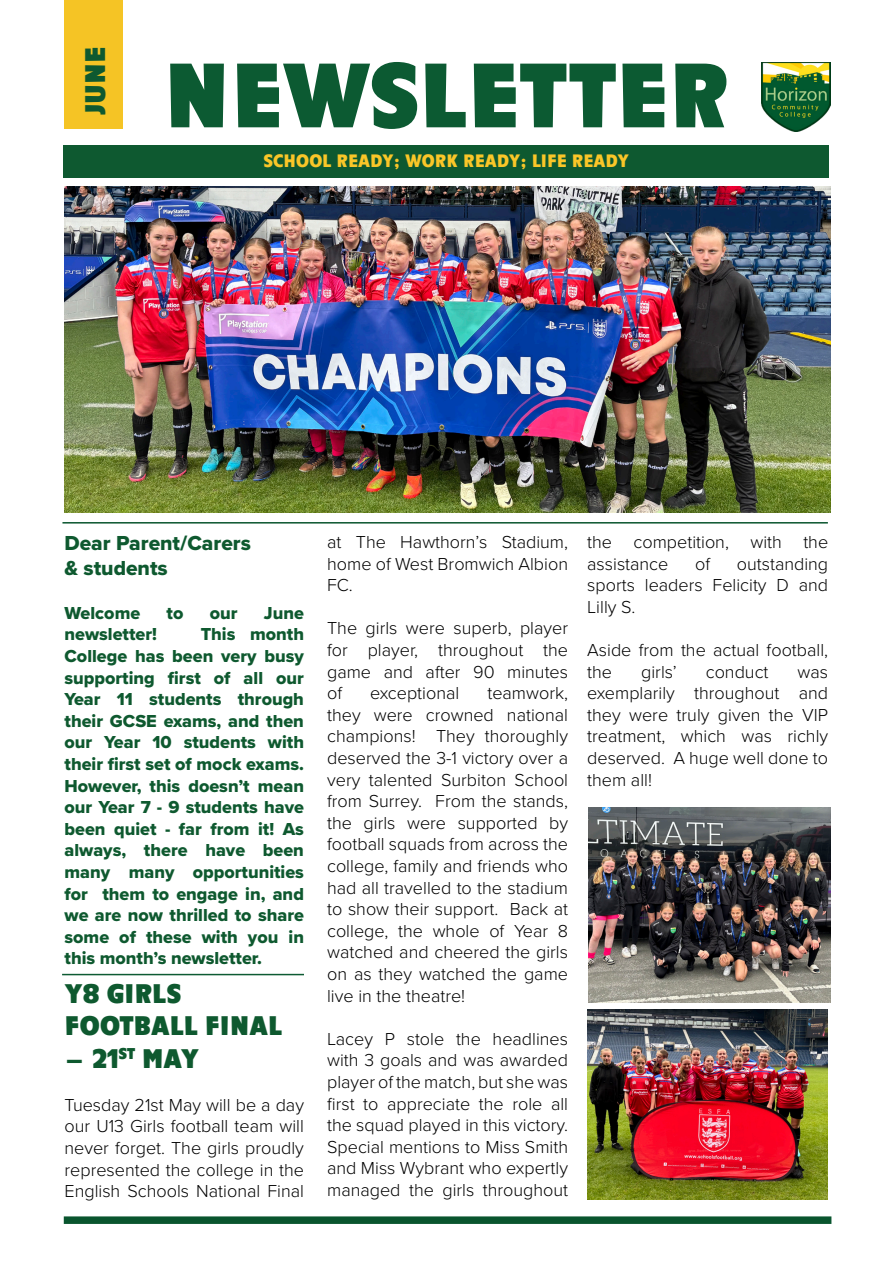
<style>
.page{position:relative;width:893px;height:1263px;background:#fff}
.page>*{position:absolute;margin:0;border:0;box-sizing:border-box;transform-origin:0 0}
.t1{font:800 91.5px "Chalfont";color:#0c5a32}
.t2{font:800 28.5px "Chalfont";color:#0e5930}
.t3{font:800 27px/32.4px "Chalfont";color:#0e592f}
.t4{font:21px "Proxima Nova Extrabld";color:#0e592f}
.t5{font:300 18px/21.6px "Proxima Nova";color:#000;text-align:justify}
.t6{font:18px/21.6px "Proxima Nova Extrabld";color:#0e592f;text-align:justify}
.t7{font:700 18px "Chalfont";color:#fac628}
</style>
<div class="page">
<div style="left:64px;top:145px;width:765px;height:33px;background:#0e5930"></div>
<img style="left:65px;top:186px;width:765px;height:327px">
<div style="left:65px;top:0;width:58px;height:128px;background:#f5c425"></div>
<div style="left:64px;top:1216px;width:767px;height:8px;background:#09552e"></div>
<hr style="left:62px;top:522px;width:766px;height:1px;background:#09552e">
<img style="left:762px;top:62px;width:68px;height:69px">
<hr style="left:62px;top:974px;width:242px;height:1px;background:#0d5b33">
<img style="left:587px;top:1010px;width:241px;height:189px">
<img style="left:588px;top:808px;width:242px;height:194px">
<p class="t2" style="left:80px;top:115px;width:70px;rotate:-90deg">JUNE</p>
<p class="t1" style="left:164px;top:46px;width:567px">NEWSLETTER</p>
<p class="t7" style="left:263px;top:151px;width:367px">SCHOOL READY; WORK READY; LIFE READY</p>
<p class="t4" style="left:65px;top:528px;width:188px">Dear Parent/Carers</p>
<p class="t4" style="left:65px;top:553px;width:105px">&amp; students</p>
<p class="t6" style="left:65px;top:602px;width:77px">Welcome</p>
<p class="t6" style="left:167px;top:602px;width:18px">to</p>
<p class="t6" style="left:210px;top:602px;width:29px">our</p>
<p class="t6" style="left:264px;top:602px;width:42px">June</p>
<p class="t6" style="left:65px;top:623px;width:94px">newsletter!</p>
<p class="t6" style="left:65px;top:623px;width:241px;text-indent:136px">This month College has been very busy supporting first of all our Year 11 students through their GCSE exams, and then our Year 10 students with their first set of mock exams.<br>However, this doesn’t mean our Year 7 - 9 students have been quiet - far from it! As always, there have been many many opportunities for them to engage in, and we are now thrilled to share some of these with you in this month’s newsletter.</p>
<p class="t3" style="left:65px;top:978px;width:219px">Y8 GIRLS<br>FOOTBALL FINAL</p>
<p class="t3" style="left:65px;top:1043px;width:136px">– 21<sup>ST</sup> MAY</p>
<p class="t5" style="left:65px;top:1093px;width:241px">Tuesday 21st May will be a day our U13 Girls football team will never forget. The girls proudly represented the college in the English Schools National Final</p>
<p class="t5" style="left:327px;top:530px;width:242px">at The Hawthorn’s Stadium, home of West Bromwich Albion FC.</p>
<p class="t5" style="left:327px;top:616px;width:242px">The girls were superb, player for player, throughout the game and after 90 minutes of</p>
<p class="t5" style="left:327px;top:681px;width:242px;text-indent:160px">teamwork, they were crowned national champions! They thoroughly deserved the 3-1 victory over a very talented Surbiton School from Surrey. From the stands, the girls were supported by football squads from across the college, family and friends who had all travelled to the stadium to show their support. Back at college, the whole of Year 8 watched and cheered the girls on as they watched the game live in the theatre!</p>
<p class="t5" style="left:327px;top:1027px;width:242px">Lacey P stole the headlines with 3 goals and was awarded player of the match, but she was first to appreciate the role all the squad played in this victory.<br>Special mentions to Miss Smith and Miss Wybrant who expertly managed the girls throughout</p>
<p class="t5" style="left:370px;top:681px;width:91px">exceptional</p>
<p class="t5" style="left:587px;top:530px;width:242px">the competition, with the assistance</p>
<p class="t5" style="left:695px;top:552px;width:17px">of</p>
<p class="t5" style="left:587px;top:552px;width:242px;text-indent:150px">outstanding sports leaders Felicity D and Lilly S.</p>
<p class="t5" style="left:587px;top:638px;width:242px">Aside from the actual football, the</p>
<p class="t5" style="left:641px;top:660px;width:37px">girls’</p>
<p class="t5" style="left:706px;top:660px;width:64px">conduct</p>
<p class="t5" style="left:587px;top:660px;width:242px;text-indent:210px">was exemplarily throughout and they were truly given the VIP treatment, which was richly deserved. A huge well done to them all!</p>
</div>
